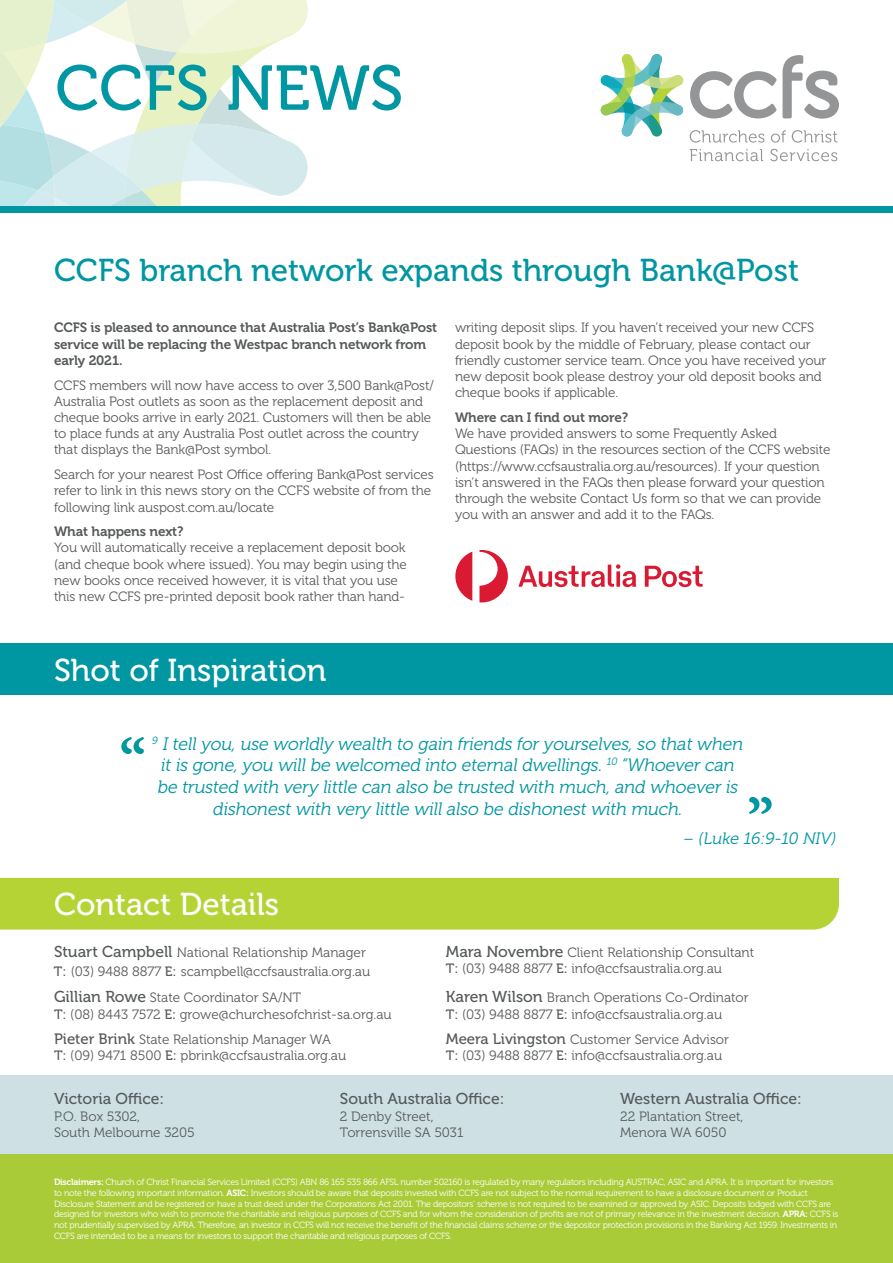
<style>
.page{position:relative;width:893px;height:1263px;background:#fff}
.page>*{position:absolute;margin:0;border:0;box-sizing:border-box;transform-origin:0 0}
.t1{font:63px "Museo 500";letter-spacing:-.005em;color:#0096a2}
.t2{font:700 60px "Minion Pro";color:#0096a2}
.t3{font:31.5px "Museo 500";color:#0096a2}
.t4{font:31.5px "Museo 500";color:#fff}
.t5{font:italic 18px/21.6px "Museo 300";color:#0096a2;text-align:center}
.t6{font:italic 16.5px "Museo 300";color:#0096a2}
.t7{font:15.75px "Museo 500";color:#575a5b}
.t8{font:13.5px/16.2px "Museo 300";letter-spacing:-.01em;color:#575a5b}
.t9{font:13.5px/16.2px "Museo 700";letter-spacing:-.01em;color:#575a5b}
.t10{font:9px/10.8px "Museo 300";letter-spacing:-.03em;color:#fff}
.s1{font-family:"Museo 500";font-size:15.75px}
.s2{font-family:"Museo 500"}
.s3{font-family:"Museo 500";font-size:15px}
.s4{font-family:"Museo 700"}
</style>
<div class="page">
<svg style="left:455px;top:552px;width:17px;height:49px"></svg>
<svg style="left:479px;top:550px;width:29px;height:52px"></svg>
<svg style="left:518px;top:564px;width:118px;height:23px"></svg>
<svg style="left:645px;top:566px;width:58px;height:21px"></svg>
<svg style="left:0;top:0;width:308px;height:206px"></svg>
<div style="left:0;top:1075px;width:893px;height:79px;background:#cee0e4"></div>
<div style="left:0;top:206px;width:893px;height:7px;background:#0096a2"></div>
<div style="left:0;top:1154px;width:893px;height:109px;background:#aacb38"></div>
<div style="left:0;top:878px;width:839px;height:51px;background:#b5d334"></div>
<svg style="left:601px;top:54px;width:83px;height:83px"></svg>
<svg style="left:690px;top:130px;width:74px;height:13px"></svg>
<svg style="left:771px;top:130px;width:15px;height:13px"></svg>
<svg style="left:792px;top:130px;width:45px;height:13px"></svg>
<svg style="left:690px;top:149px;width:73px;height:12px"></svg>
<svg style="left:770px;top:149px;width:67px;height:12px"></svg>
<svg style="left:690px;top:55px;width:149px;height:64px"></svg>
<div style="left:0;top:644px;width:893px;height:51px;background:#0096a2"></div>
<h1 class="t1" style="left:55px;top:54px;width:350px">CCFS NEWS</h1>
<h3 class="t3" style="left:54px;top:253px;width:747px">CCFS branch network expands through Bank@Post</h3>
<p class="t9" style="left:54px;top:320px;width:385px">CCFS is pleased to announce that Australia Post’s Bank@Post service will be replacing the Westpac branch network from early 2021.</p>
<p class="t8" style="left:54px;top:377px;width:381px">CCFS members will now have access to over 3,500 Bank@Post/ Australia Post outlets as soon as the replacement deposit and cheque books arrive in early 2021. Customers will then be able to place funds at any Australia Post outlet across the country that displays the Bank@Post symbol.</p>
<p class="t8" style="left:54px;top:467px;width:381px">Search for your nearest Post Office offering Bank@Post services refer to link in this news story on the CCFS website of from the following link auspost.com.au/locate</p>
<p class="t9" style="left:54px;top:524px;width:131px">What happens next?</p>
<p class="t8" style="left:54px;top:540px;width:354px">You will automatically receive a replacement deposit book (and cheque book where issued). You may begin using the new books once received however, it is vital that you use this new CCFS pre-printed deposit book rather than hand-</p>
<p class="t8" style="left:455px;top:320px;width:373px">writing deposit slips. If you haven’t received your new CCFS deposit book by the middle of February, please contact our friendly customer service team. Once you have received your new deposit book please destroy your old deposit books and cheque books if applicable.</p>
<p class="t9" style="left:455px;top:409px;width:175px">Where can I find out more?</p>
<p class="t8" style="left:455px;top:426px;width:377px">We have provided answers to some Frequently Asked Questions (FAQs) in the resources section of the CCFS website (https://www.ccfsaustralia.org.au/resources). If your question isn’t answered in the FAQs then please forward your question through the website Contact Us form so that we can provide you with an answer and add it to the FAQs.</p>
<h3 class="t4" style="left:54px;top:653px;width:274px">Shot of Inspiration</h3>
<h2 class="t2" style="left:120px;top:725px;width:28px">“</h2>
<p class="t5" style="left:152px;top:733px;width:596px"><sup>9</sup> Itellyou,use worldly wealth to gain friends foryourselves,so thatwhen itis gone,you willbe welcomed into eternaldwellings. <sup>10</sup> “Whoevercan be trusted with very little can also be trusted with much,and whoeveris dishonestwith very little willalso be dishonestwith much.</p>
<h2 class="t2" style="left:773px;top:826px;width:28px;rotate:-180deg">“</h2>
<p class="t6" style="left:682px;top:829px;width:158px">– (Luke 16:9-10 NIV)</p>
<h3 class="t4" style="left:54px;top:887px;width:227px">Contact Details</h3>
<p class="t8" style="left:54px;top:943px;width:318px;line-height:18.9px"><span class="s1">Stuart Campbell</span> National Relationship Manager<br><span class="s2">T:</span> (03) 9488 8877 <span class="s2">E:</span> scampbell@ccfsaustralia.org.au</p>
<p class="t8" style="left:54px;top:990px;width:339px"><span class="s1">Gillian Rowe</span> State Coordinator SA/NT<br><span class="s2">T:</span> (08) 8443 7572 <span class="s2">E:</span> growe@churchesofchrist-sa.org.au</p>
<p class="t8" style="left:54px;top:1031px;width:294px"><span class="s3">Pieter Brink</span> State Relationship Manager WA<br><span class="s2">T:</span> (09) 9471 8500 <span class="s2">E:</span> pbrink@ccfsaustralia.org.au</p>
<p class="t8" style="left:446px;top:944px;width:310px"><span class="s1">Mara Novembre</span> Client Relationship Consultant<br><span class="s2">T:</span> (03) 9488 8877 <span class="s2">E:</span> info@ccfsaustralia.org.au</p>
<p class="t8" style="left:446px;top:990px;width:304px"><span class="s1">Karen Wilson</span> Branch Operations Co-Ordinator<br><span class="s2">T:</span> (03) 9488 8877 <span class="s2">E:</span> info@ccfsaustralia.org.au</p>
<p class="t8" style="left:446px;top:1031px;width:285px"><span class="s3">Meera Livingston</span> Customer Service Advisor<br><span class="s2">T:</span> (03) 9488 8877 <span class="s2">E:</span> info@ccfsaustralia.org.au</p>
<p class="t7" style="left:54px;top:1090px;width:112px">Victoria Office:</p>
<p class="t8" style="left:54px;top:1108px;width:142px">P.O. Box 5302,<br>South Melbourne 3205</p>
<p class="t7" style="left:340px;top:1090px;width:166px">South Australia Office:</p>
<p class="t8" style="left:340px;top:1108px;width:125px">2 Denby Street,<br>Torrensville SA 5031</p>
<p class="t7" style="left:620px;top:1090px;width:183px">Western Australia Office:</p>
<p class="t8" style="left:620px;top:1108px;width:125px">22 Plantation Street,<br>Menora WA 6050</p>
<p class="t10" style="left:54px;top:1176px;width:786px"><span class="s4">Disclaimers:</span> Church of Christ Financial Services Limited (CCFS) ABN 86 165 535 866 AFSL number 502160 is regulated by many regulators including AUSTRAC, ASIC and APRA. It is important for investors to note the following important information. <span class="s4">ASIC:</span> Investors should be aware that deposits invested with CCFS are not subject to the normal requirement to have a disclosure document or Product Disclosure Statement and be registered or have a trust deed under the Corporations Act 2001. The depositors’ scheme is not required to be examined or approved by ASIC. Deposits lodged with CCFS are designed for investors who wish to promote the charitable and religious purposes of CCFS and for whom the consideration of profits are not of primary relevance in the investment decision. <span class="s4">APRA:</span> CCFS is not prudentially supervised by APRA. Therefore, an investor in CCFS will not receive the benefit of the financial claims scheme or the depositor protection provisions in the Banking Act 1959. Investments in CCFS are intended to be a means for investors to support the charitable and religious purposes of CCFS.</p>
</div>
